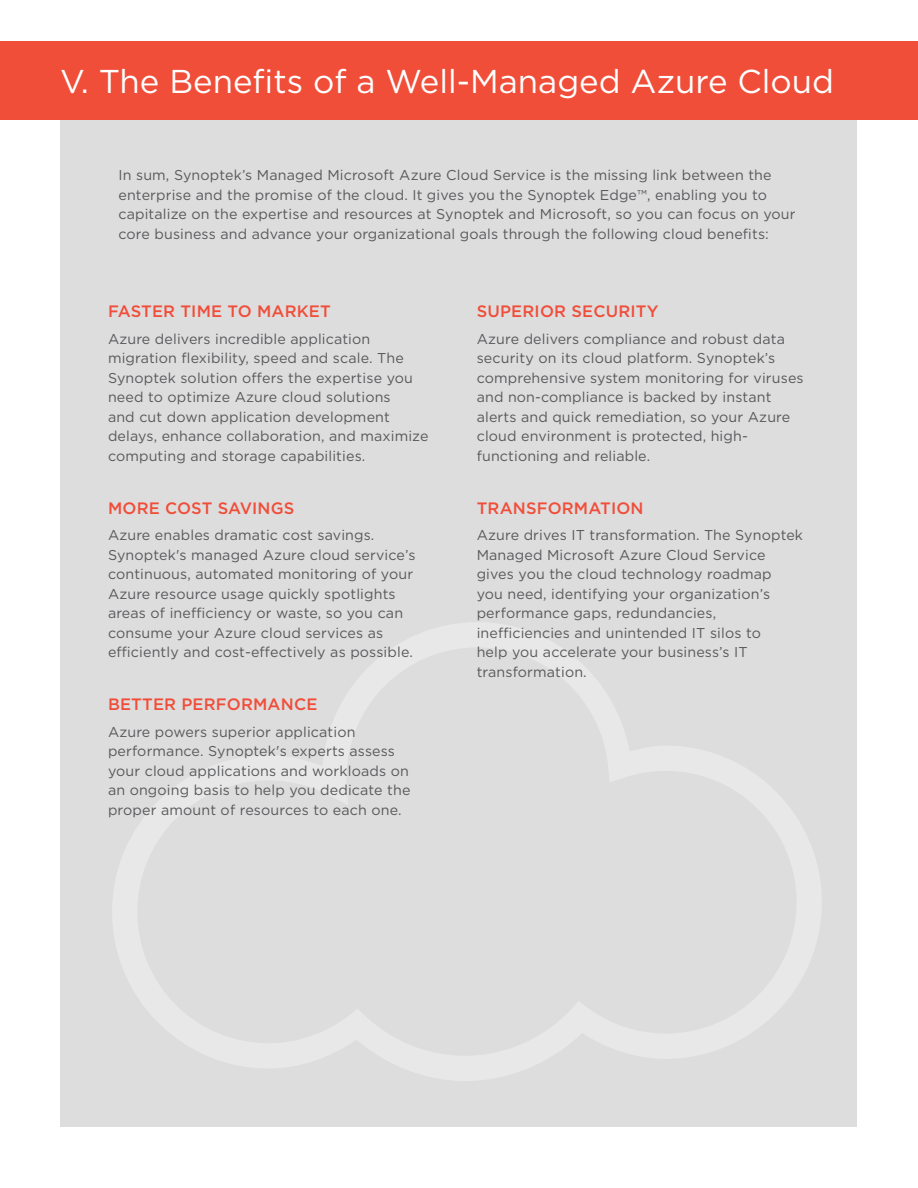
<style>
.page{position:relative;width:918px;height:1188px;background:#fff}
.page>*{position:absolute;margin:0;border:0;box-sizing:border-box;transform-origin:0 0}
.t1{font:33px "Gotham";color:#fff}
.t2{font:500 16.5px "Gotham";letter-spacing:.01em;color:#f04e39}
.t3{font:14.25px/19.5px "Gotham";letter-spacing:.01em;color:#58595b}
</style>
<div class="page">
<div style="left:61px;top:67px;width:796px;height:1060px;background:#deddde"></div>
<svg style="left:113px;top:623px;width:708px;height:458px"></svg>
<div style="left:0;top:41px;width:918px;height:79px;background:#f04e39"></div>
<hr style="left:917px;top:281px;width:1px;height:558px;background:#f04e39">
<h1 class="t1" style="left:60px;top:60px;width:776px">V. The Benefits of a Well-Managed Azure Cloud</h1>
<p class="t3" style="left:118px;top:165px;width:679px">In sum, Synoptek’s Managed Microsoft Azure Cloud Service is the missing link between the enterprise and the promise of the cloud. It gives you the Synoptek Edge™, enabling you to capitalize on the expertise and resources at Synoptek and Microsoft, so you can focus on your core business and advance your organizational goals through the following cloud benefits:</p>
<p class="t2" style="left:108px;top:301px;width:224px">FASTER TIME TO MARKET</p>
<p class="t3" style="left:108px;top:329px;width:322px">Azure delivers incredible application migration flexibility, speed and scale. The Synoptek solution offers the expertise you need to optimize Azure cloud solutions<br>and cut down application development delays, enhance collaboration, and maximize computing and storage capabilities.</p>
<p class="t2" style="left:108px;top:497px;width:188px">MORE COST SAVINGS</p>
<p class="t3" style="left:108px;top:525px;width:309px">Azure enables dramatic cost savings.<br>Synoptek's managed Azure cloud service’s continuous, automated monitoring of your Azure resource usage quickly spotlights areas of inefficiency or waste, so you can consume your Azure cloud services as efficiently and cost-effectively as possible.</p>
<p class="t2" style="left:108px;top:694px;width:211px">BETTER PERFORMANCE</p>
<p class="t3" style="left:108px;top:722px;width:304px">Azure powers superior application performance. Synoptek's experts assess your cloud applications and workloads on an ongoing basis to help you dedicate the proper amount of resources to each one.</p>
<p class="t2" style="left:477px;top:301px;width:183px">SUPERIOR SECURITY</p>
<p class="t3" style="left:477px;top:329px;width:328px">Azure delivers compliance and robust data security on its cloud platform. Synoptek’s comprehensive system monitoring for viruses and non-compliance is backed by instant alerts and quick remediation, so your Azure cloud environment is protected, high&shy;functioning and reliable.</p>
<p class="t2" style="left:477px;top:497px;width:168px">TRANSFORMATION</p>
<p class="t3" style="left:477px;top:525px;width:328px">Azure drives IT transformation. The Synoptek Managed Microsoft Azure Cloud Service gives you the cloud technology roadmap<br>you need, identifying your organization’s performance gaps, redundancies, inefficiencies and unintended IT silos to<br>help you accelerate your business’s IT transformation.</p>
</div>
